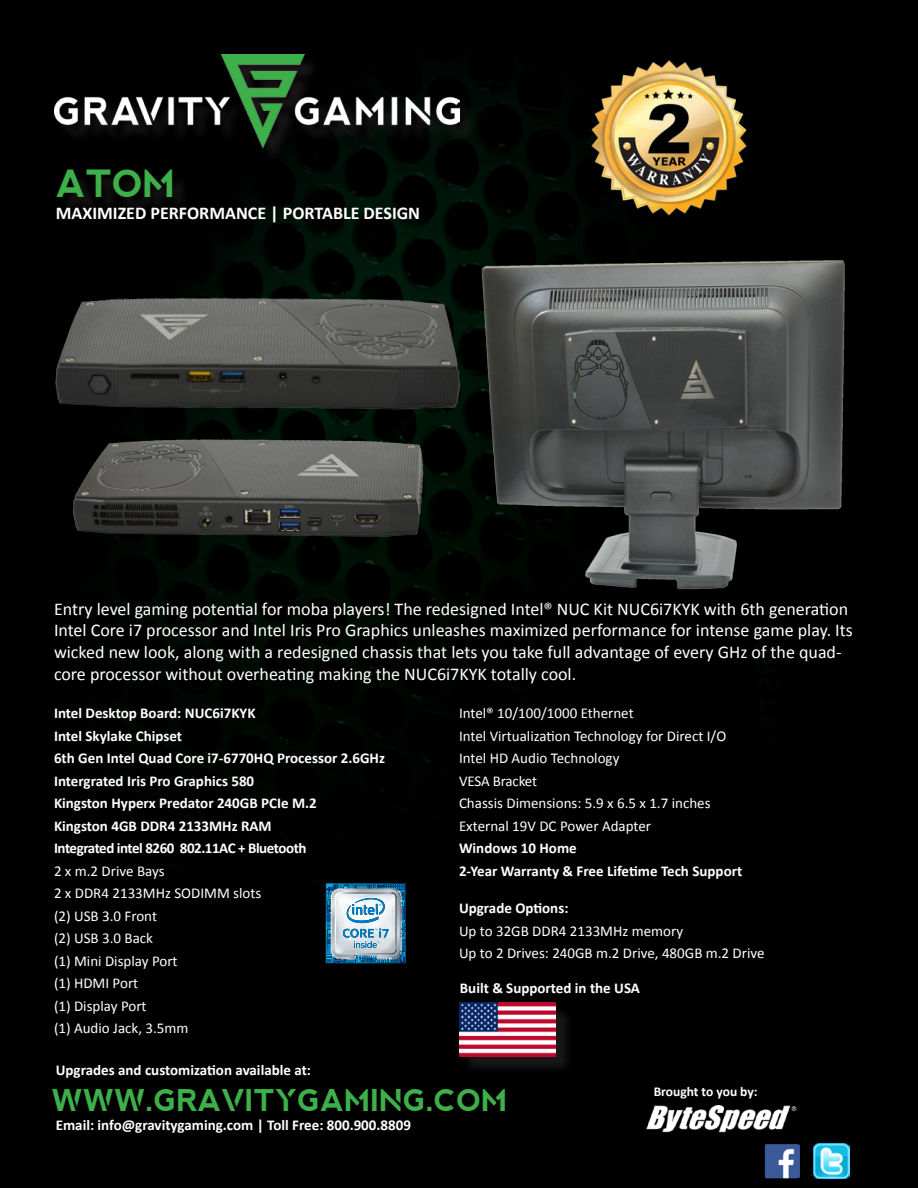
<style>
.page{position:relative;width:918px;height:1188px;background:#000}
.page>*{position:absolute;margin:0;border:0;box-sizing:border-box;transform-origin:0 0}
.t1{font:37.5px "Gravity Gaming";color:#3eb049}
.t2{font:30px "Gravity Gaming";color:#3eb049}
.t3{font:18px/21.6px "Calibri";color:#fff}
.t4{font:700 18px "Calibri";color:#fff}
.t5{font:700 15px "Calibri";color:#fff}
.t6{font:15px "Calibri";color:#fff}
.t7{font:700 15px "Calibri";letter-spacing:-.03em;color:#fff}
.t8{font:700 13.5px "Calibri";letter-spacing:-.005em;color:#fff}
</style>
<div class="page">
<img style="left:130px;top:87px;width:460px;height:877px">
<img style="left:326px;top:884px;width:80px;height:80px">
<div style="left:57px;top:56px;width:422px;height:109px;background:#231f20;opacity:.75"></div>
<img style="left:54px;top:54px;width:406px;height:94px">
<img style="left:646px;top:1105px;width:151px;height:28px">
<img style="left:814px;top:1144px;width:35px;height:35px">
<img style="left:765px;top:1144px;width:35px;height:35px">
<img style="left:590px;top:60px;width:157px;height:156px">
<div style="left:60px;top:172px;width:131px;height:44px;background:#050404"></div>
<img style="left:73px;top:514px;width:387px;height:27px">
<img style="left:460px;top:252px;width:385px;height:359px">
<img style="left:55px;top:228px;width:438px;height:286px">
<div style="left:461px;top:1005px;width:114px;height:71px;background:#231f20;opacity:.75"></div>
<img style="left:459px;top:1003px;width:97px;height:54px">
<p class="t1" style="left:56px;top:162px;width:121px">ATOM</p>
<p class="t4" style="left:56px;top:201px;width:366px">MAXIMIZED PERFORMANCE | PORTABLE DESIGN</p>
<p class="t3" style="left:54px;top:598px;width:800px">Entry level gaming potential for moba players! The redesigned Intel® NUC Kit NUC6i7KYK with 6th generation Intel Core i7 processor and Intel Iris Pro Graphics unleashes maximized performance for intense game play. Its wicked new look, along with a redesigned chassis that lets you take full advantage of every GHz of the quad&shy;core processor without overheating making the NUC6i7KYK totally cool.</p>
<p class="t5" style="left:54px;top:703px;width:203px">Intel Desktop Board: NUC6i7KYK</p>
<p class="t5" style="left:54px;top:725px;width:130px">Intel Skylake Chipset</p>
<p class="t5" style="left:54px;top:748px;width:333px">6th Gen Intel Quad Core i7-6770HQ Processor 2.6GHz</p>
<p class="t5" style="left:54px;top:770px;width:202px">Intergrated Iris Pro Graphics 580</p>
<p class="t5" style="left:54px;top:793px;width:264px">Kingston Hyperx Predator 240GB PCIe M.2</p>
<p class="t5" style="left:54px;top:815px;width:219px">Kingston 4GB DDR4 2133MHz RAM</p>
<p class="t7" style="left:54px;top:838px;width:254px">Integrated intel 8260 802.11AC + Bluetooth</p>
<p class="t6" style="left:54px;top:860px;width:112px">2 x m.2 Drive Bays</p>
<p class="t6" style="left:54px;top:883px;width:209px">2 x DDR4 2133MHz SODIMM slots</p>
<p class="t6" style="left:54px;top:905px;width:105px">(2) USB 3.0 Front</p>
<p class="t6" style="left:54px;top:928px;width:101px">(2) USB 3.0 Back</p>
<p class="t6" style="left:54px;top:950px;width:125px">(1) Mini Display Port</p>
<p class="t6" style="left:54px;top:973px;width:86px">(1) HDMI Port</p>
<p class="t6" style="left:54px;top:995px;width:94px">(1) Display Port</p>
<p class="t6" style="left:54px;top:1018px;width:136px">(1) Audio Jack, 3.5mm</p>
<p class="t5" style="left:56px;top:1060px;width:257px">Upgrades and customization available at:</p>
<p class="t6" style="left:459px;top:703px;width:176px">Intel® 10/100/1000 Ethernet</p>
<p class="t6" style="left:459px;top:725px;width:269px">Intel Virtualization Technology for Direct I/O</p>
<p class="t6" style="left:459px;top:748px;width:162px">Intel HD Audio Technology</p>
<p class="t6" style="left:459px;top:770px;width:80px">VESA Bracket</p>
<p class="t6" style="left:459px;top:793px;width:253px">Chassis Dimensions: 5.9 x 6.5 x 1.7 inches</p>
<p class="t6" style="left:459px;top:815px;width:194px">External 19V DC Power Adapter</p>
<p class="t5" style="left:459px;top:838px;width:119px">Windows 10 Home</p>
<p class="t5" style="left:459px;top:860px;width:285px">2-Year Warranty &amp; Free Lifetime Tech Support</p>
<p class="t5" style="left:459px;top:898px;width:111px">Upgrade Options:</p>
<p class="t6" style="left:459px;top:920px;width:226px">Up to 32GB DDR4 2133MHz memory</p>
<p class="t6" style="left:459px;top:943px;width:307px">Up to 2 Drives: 240GB m.2 Drive, 480GB m.2 Drive</p>
<p class="t5" style="left:460px;top:977px;width:182px">Built &amp; Supported in the USA</p>
<p class="t2" style="left:52px;top:1083px;width:457px">WWW.GRAVITYGAMING.COM</p>
<p class="t8" style="left:654px;top:1082px;width:105px">Brought to you by:</p>
<p class="t5" style="left:56px;top:1115px;width:357px">Email: info@gravitygaming.com | Toll Free: 800.900.8809</p>
</div>
